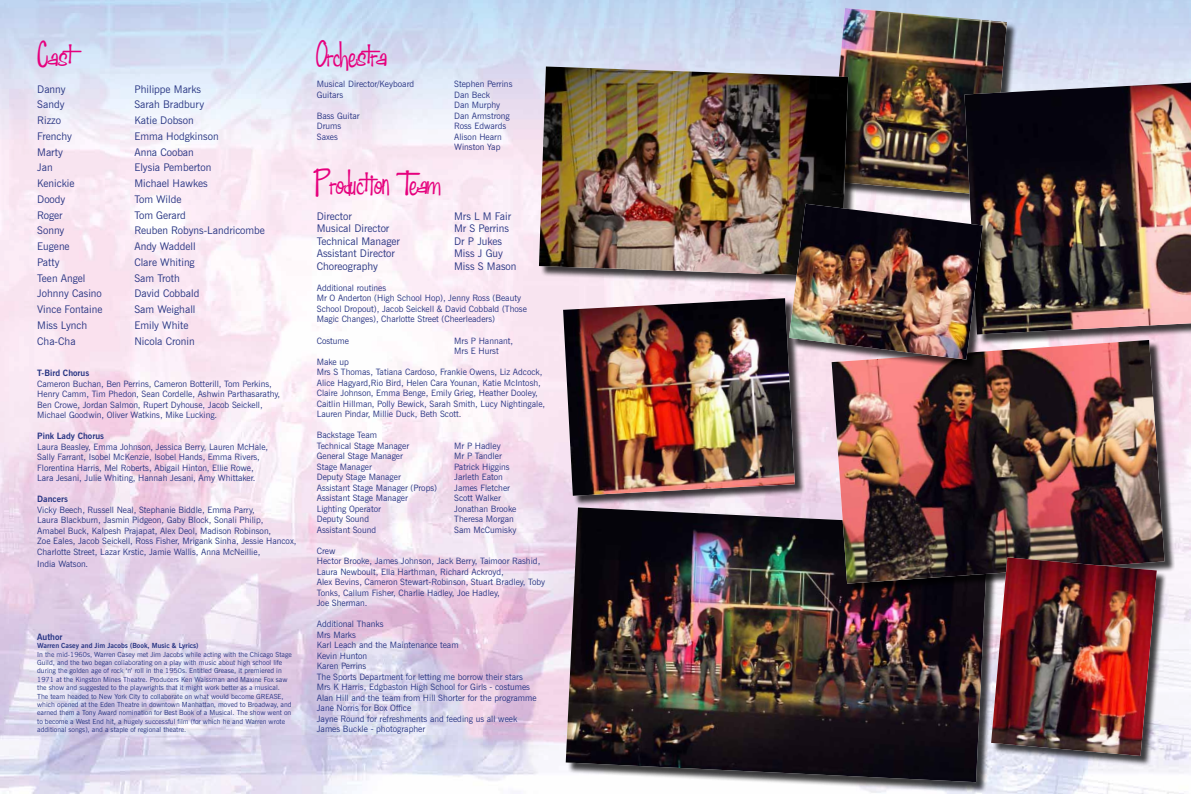
<style>
.page{position:relative;width:1191px;height:794px;background:#fff}
.page>*{position:absolute;margin:0;border:0;box-sizing:border-box;transform-origin:0 0}
.t1{font:31.5px "Fabulous 50 s Normal";color:#e6007d}
.t2{font:10.5px "News Gothic BT";color:#283583}
.t3{font:8.75px/10.5px "News Gothic BT";color:#283583}
.t4{font:700 8.75px "News Gothic BT";color:#283583}
.t5{font:7px/8.4px "News Gothic BT";color:#283583}
.t6{font:700 7px "News Gothic BT";color:#283583}
</style>
<div class="page">
<img style="left:0;top:0;width:1191px;height:794px">
<div style="left:831px;top:9px;width:186px;height:197px;background:#000;opacity:.75"></div>
<img style="left:829px;top:8px;width:178px;height:187px">
<div style="left:540px;top:68px;width:318px;height:219px;background:#000;opacity:.75"></div>
<img style="left:539px;top:66px;width:309px;height:210px">
<div style="left:567px;top:509px;width:431px;height:283px;background:#000;opacity:.75"></div>
<img style="left:566px;top:507px;width:422px;height:275px">
<div style="left:965px;top:84px;width:226px;height:261px;background:#000;opacity:.75"></div>
<img style="left:964px;top:83px;width:227px;height:251px">
<div style="left:564px;top:299px;width:241px;height:207px;background:#000;opacity:.75"></div>
<img style="left:563px;top:298px;width:232px;height:198px">
<div style="left:833px;top:341px;width:341px;height:253px;background:#000;opacity:.75"></div>
<img style="left:831px;top:340px;width:333px;height:243px">
<div style="left:790px;top:205px;width:203px;height:165px;background:#000;opacity:.75"></div>
<img style="left:789px;top:204px;width:194px;height:155px">
<div style="left:992px;top:558px;width:175px;height:208px;background:#000;opacity:.75"></div>
<img style="left:991px;top:557px;width:165px;height:199px">
<h1 class="t1" style="left:37px;top:37px;width:37px">Cast</h1>
<p class="t2" style="left:37px;top:82px;width:30px">Danny</p>
<p class="t2" style="left:134px;top:82px;width:68px">Philippe Marks</p>
<p class="t2" style="left:37px;top:98px;width:29px">Sandy</p>
<p class="t2" style="left:134px;top:98px;width:71px">Sarah Bradbury</p>
<p class="t2" style="left:37px;top:114px;width:25px">Rizzo</p>
<p class="t2" style="left:134px;top:114px;width:61px">Katie Dobson</p>
<p class="t2" style="left:37px;top:130px;width:36px">Frenchy</p>
<p class="t2" style="left:134px;top:130px;width:86px">Emma Hodgkinson</p>
<p class="t2" style="left:37px;top:145px;width:27px">Marty</p>
<p class="t2" style="left:134px;top:145px;width:61px">Anna Cooban</p>
<p class="t2" style="left:37px;top:161px;width:17px">Jan</p>
<p class="t2" style="left:134px;top:161px;width:79px">Elysia Pemberton</p>
<p class="t2" style="left:37px;top:177px;width:39px">Kenickie</p>
<p class="t2" style="left:134px;top:177px;width:75px">Michael Hawkes</p>
<p class="t2" style="left:37px;top:193px;width:30px">Doody</p>
<p class="t2" style="left:134px;top:193px;width:49px">Tom Wilde</p>
<p class="t2" style="left:37px;top:208px;width:27px">Roger</p>
<p class="t2" style="left:134px;top:208px;width:53px">Tom Gerard</p>
<p class="t2" style="left:37px;top:224px;width:29px">Sonny</p>
<p class="t2" style="left:134px;top:224px;width:132px">Reuben Robyns-Landricombe</p>
<p class="t2" style="left:37px;top:240px;width:34px">Eugene</p>
<p class="t2" style="left:134px;top:240px;width:63px">Andy Waddell</p>
<p class="t2" style="left:37px;top:256px;width:24px">Patty</p>
<p class="t2" style="left:134px;top:256px;width:62px">Clare Whiting</p>
<p class="t2" style="left:37px;top:271px;width:50px">Teen Angel</p>
<p class="t2" style="left:134px;top:271px;width:47px">Sam Troth</p>
<p class="t2" style="left:37px;top:287px;width:66px">Johnny Casino</p>
<p class="t2" style="left:134px;top:287px;width:67px">David Cobbald</p>
<p class="t2" style="left:37px;top:303px;width:67px">Vince Fontaine</p>
<p class="t2" style="left:134px;top:303px;width:63px">Sam Weighall</p>
<p class="t2" style="left:37px;top:319px;width:51px">Miss Lynch</p>
<p class="t2" style="left:134px;top:319px;width:56px">Emily White</p>
<p class="t2" style="left:37px;top:334px;width:40px">Cha-Cha</p>
<p class="t2" style="left:134px;top:334px;width:62px">Nicola Cronin</p>
<p class="t4" style="left:37px;top:368px;width:54px">T-Bird Chorus</p>
<p class="t3" style="left:37px;top:378px;width:244px">Cameron Buchan, Ben Perrins, Cameron Botterill, Tom Perkins, Henry Camm, Tim Phedon, Sean Cordelle, Ashwin Parthasarathy, Ben Crowe, Jordan Salmon, Rupert Dyhouse, Jacob Seickell, Michael Goodwin, Oliver Watkins, Mike Lucking.</p>
<p class="t4" style="left:37px;top:431px;width:68px">Pink Lady Chorus</p>
<p class="t3" style="left:37px;top:441px;width:232px">Laura Beasley, Emma Johnson, Jessica Berry, Lauren McHale, Sally Farrant, Isobel McKenzie, Isobel Hands, Emma Rivers, Florentina Harris, Mel Roberts, Abigail Hinton, Ellie Rowe, Lara Jesani, Julie Whiting, Hannah Jesani, Amy Whittaker.</p>
<p class="t4" style="left:37px;top:494px;width:32px">Dancers</p>
<p class="t3" style="left:37px;top:504px;width:261px">Vicky Beech, Russell Neal, Stephanie Biddle, Emma Parry,<br>Laura Blackburn, Jasmin Pidgeon, Gaby Block, Sonali Philip,<br>Amabel Buck, Kalpesh Prajapat, Alex Deol, Madison Robinson,<br>Zoe Eales, Jacob Seickell, Ross Fisher, Mrigank Sinha, Jessie Hancox, Charlotte Street, Lazar Krstic, Jamie Wallis, Anna McNeillie,</p>
<p class="t3" style="left:37px;top:558px;width:53px">India Watson.</p>
<p class="t4" style="left:37px;top:631px;width:27px">Author</p>
<p class="t6" style="left:37px;top:641px;width:163px">Warren Casey and Jim Jacobs (Book, Music &amp; Lyrics)</p>
<p class="t5" style="left:37px;top:650px;width:256px">In the mid-1960s, Warren Casey met Jim Jacobs while acting with the Chicago Stage Guild, and the two began collaborating on a play with music about high school life during the golden age of rock ‘n’ roll in the 1950s. Entitled Grease, it premiered in 1971 at the Kingston Mines Theatre. Producers Ken Waissman and Maxine Fox saw the show and suggested to the playwrights that it might work better as a musical.<br>The team headed to New York City to collaborate on what would become GREASE, which opened at the Eden Theatre in downtown Manhattan, moved to Broadway, and earned them a Tony Award nomination for Best Book of a Musical. The show went on to become a West End hit, a hugely successful film (for which he and Warren wrote additional songs), and a staple of regional theatre.</p>
<h1 class="t1" style="left:317px;top:37px;width:71px">Orchestra</h1>
<p class="t3" style="left:317px;top:79px;width:99px">Musical Director/Keyboard</p>
<p class="t3" style="left:454px;top:79px;width:60px">Stephen Perrins</p>
<p class="t3" style="left:317px;top:89px;width:28px">Guitars</p>
<p class="t3" style="left:454px;top:89px;width:48px">Dan Beck<br>Dan Murphy</p>
<p class="t3" style="left:317px;top:110px;width:44px">Bass Guitar</p>
<p class="t3" style="left:454px;top:110px;width:57px">Dan Armstrong</p>
<p class="t3" style="left:317px;top:121px;width:26px">Drums</p>
<p class="t3" style="left:454px;top:121px;width:54px">Ross Edwards</p>
<p class="t3" style="left:317px;top:131px;width:23px">Saxes</p>
<p class="t3" style="left:454px;top:131px;width:49px">Alison Hearn<br>Winston Yap</p>
<h1 class="t1" style="left:317px;top:165px;width:125px">Production Team</h1>
<p class="t2" style="left:317px;top:209px;width:36px">Director</p>
<p class="t2" style="left:454px;top:209px;width:58px">Mrs L M Fair</p>
<p class="t2" style="left:317px;top:222px;width:74px">Musical Director</p>
<p class="t2" style="left:454px;top:222px;width:56px">Mr S Perrins</p>
<p class="t2" style="left:317px;top:235px;width:85px">Technical Manager</p>
<p class="t2" style="left:454px;top:235px;width:49px">Dr P Jukes</p>
<p class="t2" style="left:317px;top:247px;width:80px">Assistant Director</p>
<p class="t2" style="left:454px;top:247px;width:50px">Miss J Guy</p>
<p class="t2" style="left:317px;top:260px;width:63px">Choreography</p>
<p class="t2" style="left:454px;top:260px;width:64px">Miss S Mason</p>
<p class="t3" style="left:317px;top:282px;width:212px">Additional routines<br>Mr O Anderton (High School Hop), Jenny Ross (Beauty School Dropout), Jacob Seickell &amp; David Cobbald (Those Magic Changes), Charlotte Street (Cheerleaders)</p>
<p class="t3" style="left:317px;top:335px;width:34px">Costume</p>
<p class="t3" style="left:454px;top:335px;width:60px">Mrs P Hannant,<br>Mrs E Hurst</p>
<p class="t3" style="left:317px;top:356px;width:230px">Make up<br>Mrs S Thomas, Tatiana Cardoso, Frankie Owens, Liz Adcock, Alice Hagyard,Rio Bird, Helen Cara Younan, Katie McIntosh, Claire Johnson, Emma Benge, Emily Grieg, Heather Dooley, Caitlin Hillman, Polly Bewick, Sarah Smith, Lucy Nightingale, Lauren Pindar, Millie Duck, Beth Scott.</p>
<p class="t3" style="left:317px;top:429px;width:94px">Backstage Team<br>Technical Stage Manager</p>
<p class="t3" style="left:454px;top:440px;width:48px">Mr P Hadley</p>
<p class="t3" style="left:317px;top:450px;width:88px">General Stage Manager</p>
<p class="t3" style="left:454px;top:450px;width:49px">Mr P Tandler</p>
<p class="t3" style="left:317px;top:461px;width:57px">Stage Manager</p>
<p class="t3" style="left:454px;top:461px;width:57px">Patrick Higgins</p>
<p class="t3" style="left:317px;top:471px;width:86px">Deputy Stage Manager</p>
<p class="t3" style="left:454px;top:471px;width:50px">Jarleth Eaton</p>
<p class="t3" style="left:317px;top:482px;width:122px">Assistant Stage Manager (Props)</p>
<p class="t3" style="left:454px;top:482px;width:57px">James Fletcher</p>
<p class="t3" style="left:317px;top:492px;width:93px">Assistant Stage Manager</p>
<p class="t3" style="left:454px;top:492px;width:48px">Scott Walker</p>
<p class="t3" style="left:317px;top:503px;width:66px">Lighting Operator</p>
<p class="t3" style="left:454px;top:503px;width:64px">Jonathan Brooke</p>
<p class="t3" style="left:317px;top:513px;width:54px">Deputy Sound</p>
<p class="t3" style="left:454px;top:513px;width:61px">Theresa Morgan</p>
<p class="t3" style="left:317px;top:524px;width:61px">Assistant Sound</p>
<p class="t3" style="left:454px;top:524px;width:64px">Sam McCumisky</p>
<p class="t3" style="left:317px;top:545px;width:230px">Crew<br>Hector Brooke, James Johnson, Jack Berry, Taimoor Rashid, Laura Newboult, Ella Harthman, Richard Ackroyd,<br>Alex Bevins, Cameron Stewart-Robinson, Stuart Bradley, Toby Tonks, Callum Fisher, Charlie Hadley, Joe Hadley,<br>Joe Sherman.</p>
<p class="t3" style="left:317px;top:618px;width:221px">Additional Thanks<br>Mrs Marks<br>Karl Leach and the Maintenance team<br>Kevin Hunton<br>Karen Perrins<br>The Sports Department for letting me borrow their stars Mrs K Harris, Edgbaston High School for Girls - costumes Alan Hill and the team from Hill Shorter for the programme Jane Norris for Box Office<br>Jayne Round for refreshments and feeding us all week James Buckle - photographer</p>
</div>
